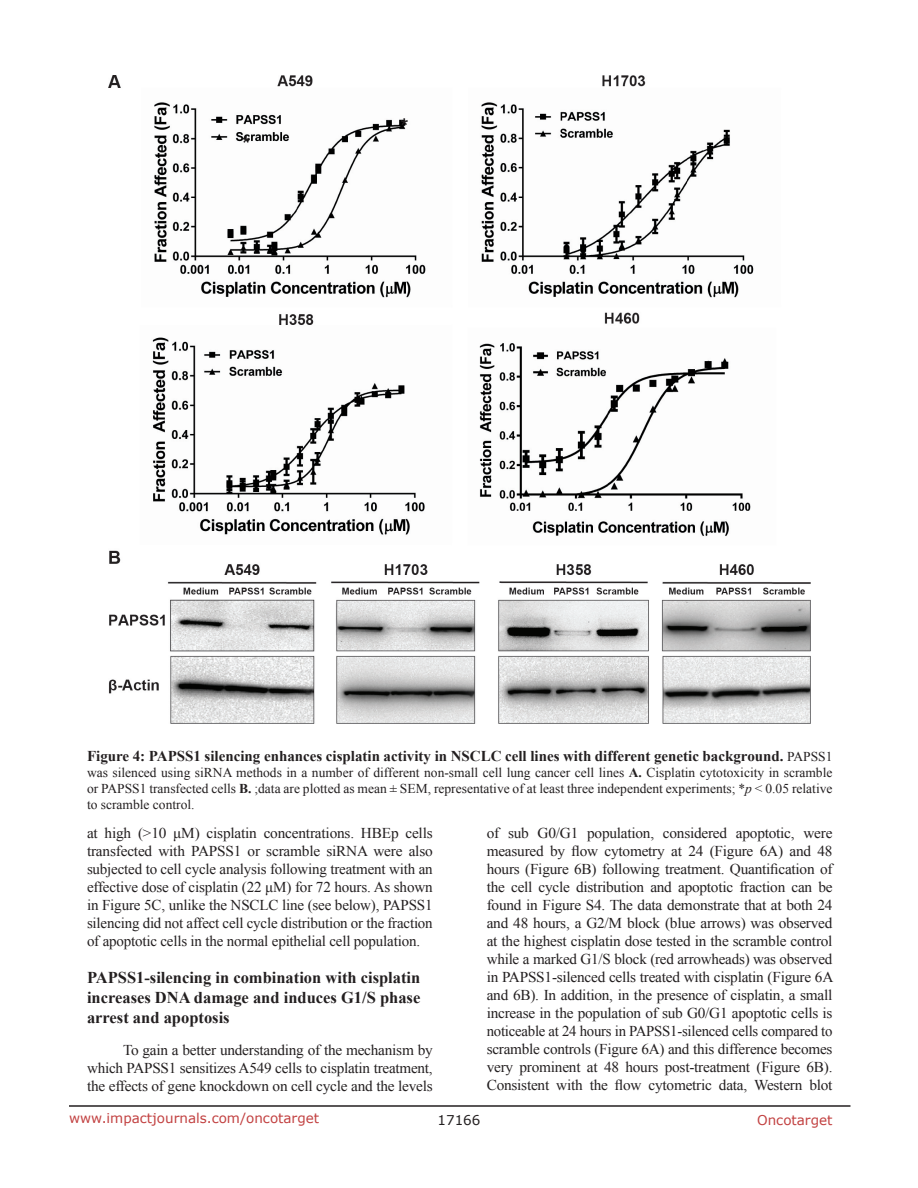
<style>
.page{position:relative;width:918px;height:1188px;background:#fff}
.page>*{position:absolute;margin:0;border:0;box-sizing:border-box;transform-origin:0 0}
.SubHeading{font:700 16.5px/19.8px "Times New Roman";color:#231f20;text-align:justify}
.BodyText{font:15px/18px "Times New Roman";letter-spacing:-.015em;color:#231f20;text-align:justify}
.FigureText{font:700 15px "Times New Roman";color:#231f20}
.FigureText-2{font:13.5px/16.2px "Times New Roman";color:#231f20;text-align:justify}
.t1{font:13.5px "Verdana";color:#c24141}
.t2{font:13.5px "Verdana";color:#231f20}
.s1{font-weight:400;font-size:13.5px}
.s2{font-weight:700}
.s3{font-style:italic}
</style>
<div class="page">
<hr style="left:69px;top:1105px;width:781px;height:2px;background:#231f20">
<img style="left:109px;top:76px;width:702px;height:647px">
<p class="FigureText" style="left:87px;top:745px;width:747px">Figure 4: PAPSS1 silencing enhances cisplatin activity in NSCLC cell lines with different genetic background. <span class="s1">PAPSS1</span></p>
<p class="FigureText-2" style="left:87px;top:764px;width:747px">was silenced using siRNA methods in a number of different non-small cell lung cancer cell lines <span class="s2">A.</span> Cisplatin cytotoxicity in scramble or PAPSS1 transfected cells <span class="s2">B.</span> ;data are plotted as mean ± SEM, representative of at least three independent experiments; *<span class="s3">p</span> &lt; 0.05 relative to scramble control.</p>
<p class="BodyText" style="left:87px;top:823px;width:347px">at high (&gt;10 μM) cisplatin concentrations. HBEp cells transfected with PAPSS1 or scramble siRNA were also subjected to cell cycle analysis following treatment with an effective dose of cisplatin (22 μM) for 72 hours. As shown in Figure 5C, unlike the NSCLC line (see below), PAPSS1 silencing did not affect cell cycle distribution or the fraction of apoptotic cells in the normal epithelial cell population.</p>
<p class="SubHeading" style="left:87px;top:968px;width:335px">PAPSS1-silencing in combination with cisplatin increases DNA damage and induces G1/S phase arrest and apoptosis</p>
<p class="BodyText" style="left:87px;top:1040px;width:347px;text-indent:36px">To gain a better understanding of the mechanism by which PAPSS1 sensitizes A549 cells to cisplatin treatment, the effects of gene knockdown on cell cycle and the levels</p>
<p class="BodyText" style="left:487px;top:823px;width:348px">of sub G0/G1 population, considered apoptotic, were measured by flow cytometry at 24 (Figure 6A) and 48 hours (Figure 6B) following treatment. Quantification of the cell cycle distribution and apoptotic fraction can be found in Figure S4. The data demonstrate that at both 24 and 48 hours, a G2/M block (blue arrows) was observed at the highest cisplatin dose tested in the scramble control while a marked G1/S block (red arrowheads) was observed in PAPSS1-silenced cells treated with cisplatin (Figure 6A and 6B). In addition, in the presence of cisplatin, a small increase in the population of sub G0/G1 apoptotic cells is noticeable at 24 hours in PAPSS1-silenced cells compared to scramble controls (Figure 6A) and this difference becomes very prominent at 48 hours post-treatment (Figure 6B).<br>Consistent with the flow cytometric data, Western blot</p>
<p class="t1" style="left:69px;top:1109px;width:252px">www.impactjournals.com/oncotarget</p>
<p class="t2" style="left:438px;top:1111px;width:44px">17166</p>
<p class="t1" style="left:757px;top:1111px;width:77px">Oncotarget</p>
</div>
